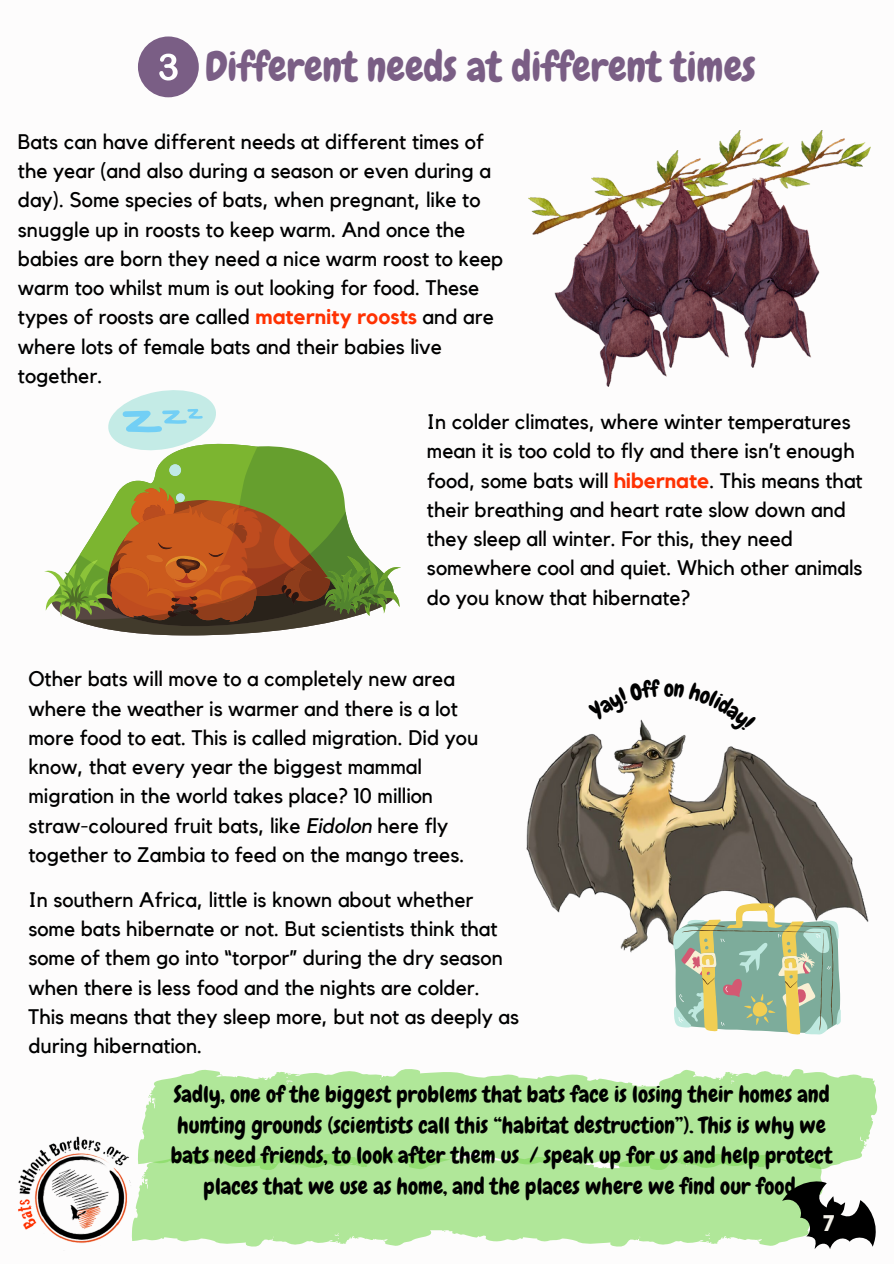
<style>
.page{position:relative;width:894px;height:1264px;background:#fff}
.page>*{position:absolute;margin:0;border:0;box-sizing:border-box;transform-origin:0 0}
.t1{font:41.25px "Chewy";color:#7a5e85}
.t2{font:22.5px/30.5px "Chewy";color:#000;text-align:center}
.t3{font:700 22.5px "Kollektif";color:#f4f1e9}
.t4{font:21px/29.2px "Kollektif";color:#000}
.s1{font-weight:700;color:#ff3102}
.s2{font-style:italic}
</style>
<div class="page">
<img style="left:788px;top:130px;width:82px;height:228px">
<img style="left:18px;top:1136px;width:114px;height:108px">
<svg style="left:132px;top:1171px;width:690px;height:76px;background:#b7e8a2"></svg>
<svg style="left:781px;top:1179px;width:95px;height:70px"></svg>
<div style="left:138px;top:36px;width:61px;height:61px;background:#7a5e85;border-radius:50%"></div>
<svg style="left:159px;top:54px;width:19px;height:26px"></svg>
<img style="left:526px;top:731px;width:343px;height:222px">
<svg style="left:673px;top:903px;width:167px;height:131px;background:#abbda0"></svg>
<svg style="left:44px;top:390px;width:357px;height:245px"></svg>
<svg style="left:138px;top:1069px;width:738px;height:102px;background:#b5e8a0"></svg>
<img style="left:528px;top:197px;width:144px;height:190px">
<img style="left:591px;top:130px;width:197px;height:237px">
<svg style="left:639px;top:719px;width:10px;height:12px"></svg>
<p class="t1" style="left:205px;top:41px;width:552px">Different needs at different times</p>
<p class="t4" style="left:18px;top:127px;width:486px">Bats can have different needs at different times of the year (and also during a season or even during a day). Some species of bats, when pregnant, like to snuggle up in roosts to keep warm. And once the babies are born they need a nice warm roost to keep warm too whilst mum is out looking for food. These types of roosts are called <span class="s1">maternity roosts</span> and are where lots of female bats and their babies live together.</p>
<p class="t4" style="left:427px;top:408px;width:437px">In colder climates, where winter temperatures mean it is too cold to fly and there isn’t enough food, some bats will <span class="s1">hibernate</span>. This means that their breathing and heart rate slow down and they sleep all winter. For this, they need somewhere cool and quiet. Which other animals do you know that hibernate?</p>
<p class="t4" style="left:28px;top:665px;width:451px">Other bats will move to a completely new area where the weather is warmer and there is a lot more food to eat. This is called migration. Did you know, that every year the biggest mammal migration in the world takes place? 10 million straw-coloured fruit bats, like <span class="s2">Eidolon</span> here fly together to Zambia to feed on the mango trees.</p>
<p class="t4" style="left:28px;top:885px;width:492px">In southern Africa, little is known about whether some bats hibernate or not. But scientists think that some of them go into “torpor” during the dry season when there is less food and the nights are colder.<br>This means that they sleep more, but not as deeply as during hibernation.</p>
<p class="t2" style="left:171px;top:1079px;width:663px">Sadly, one of the biggest problems that bats face is losing their homes and hunting grounds (scientists call this “habitat destruction”). This is why we bats need friends, to look after them us / speak up for us and help protect places that we use as home, and the places where we find our food.</p>
<p class="t3" style="left:822px;top:1212px;width:14px">7</p>
</div>
